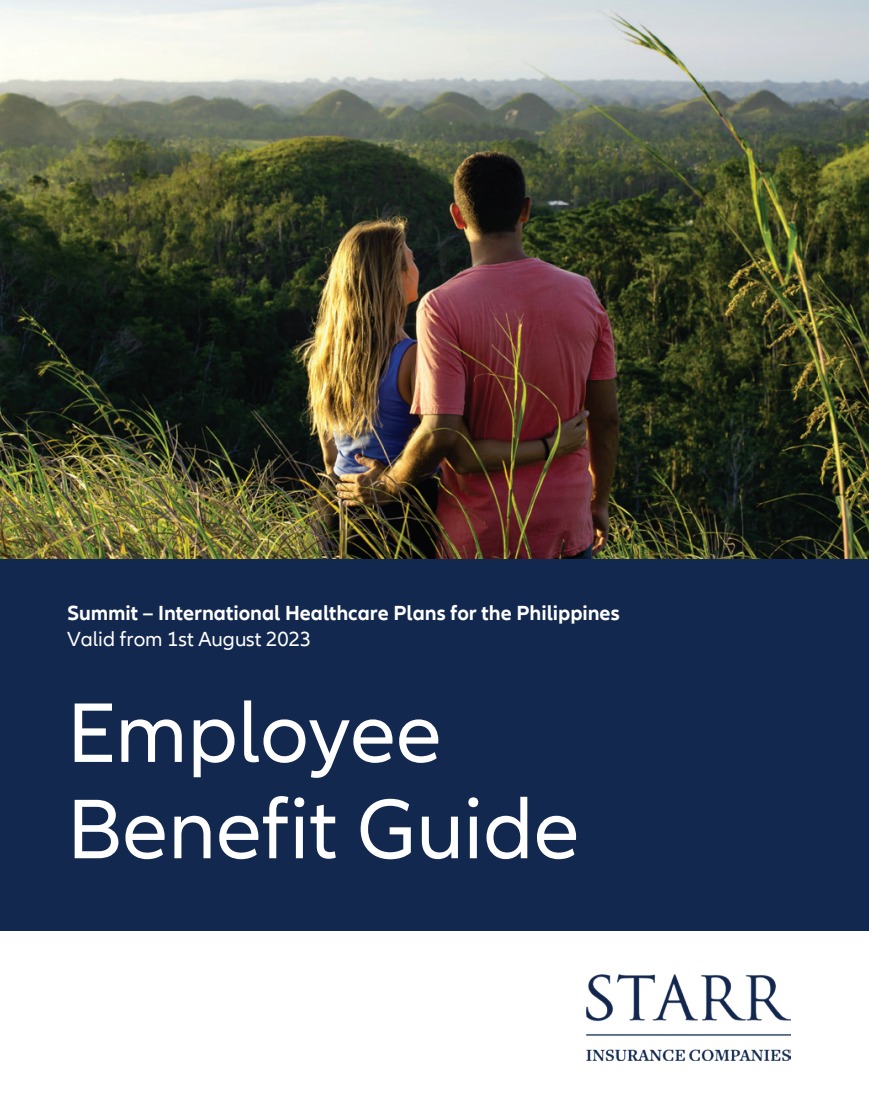
<style>
.page{position:relative;width:869px;height:1117px;background:#fff}
.page>*{position:absolute;margin:0;border:0;box-sizing:border-box;transform-origin:0 0}
.t1{font:87.5px/96.2px "Allianz Neo";color:#fff}
.t2{font:700 21px "Allianz Neo";color:#fff}
.t3{font:21px "Allianz Neo";color:#fff}
</style>
<div class="page">
<div style="left:0;top:558px;width:868px;height:372px;background:#13284e"></div>
<img style="left:0;top:0;width:868px;height:558px">
<img style="left:586px;top:974px;width:203px;height:86px">
<p class="t2" style="left:67px;top:600px;width:554px">Summit – International Healthcare Plans for the Philippines</p>
<p class="t3" style="left:67px;top:627px;width:246px">Valid from 1st August 2023</p>
<h1 class="t1" style="left:67px;top:686px;width:513px">Employee<br>Benefit Guide</h1>
</div>
